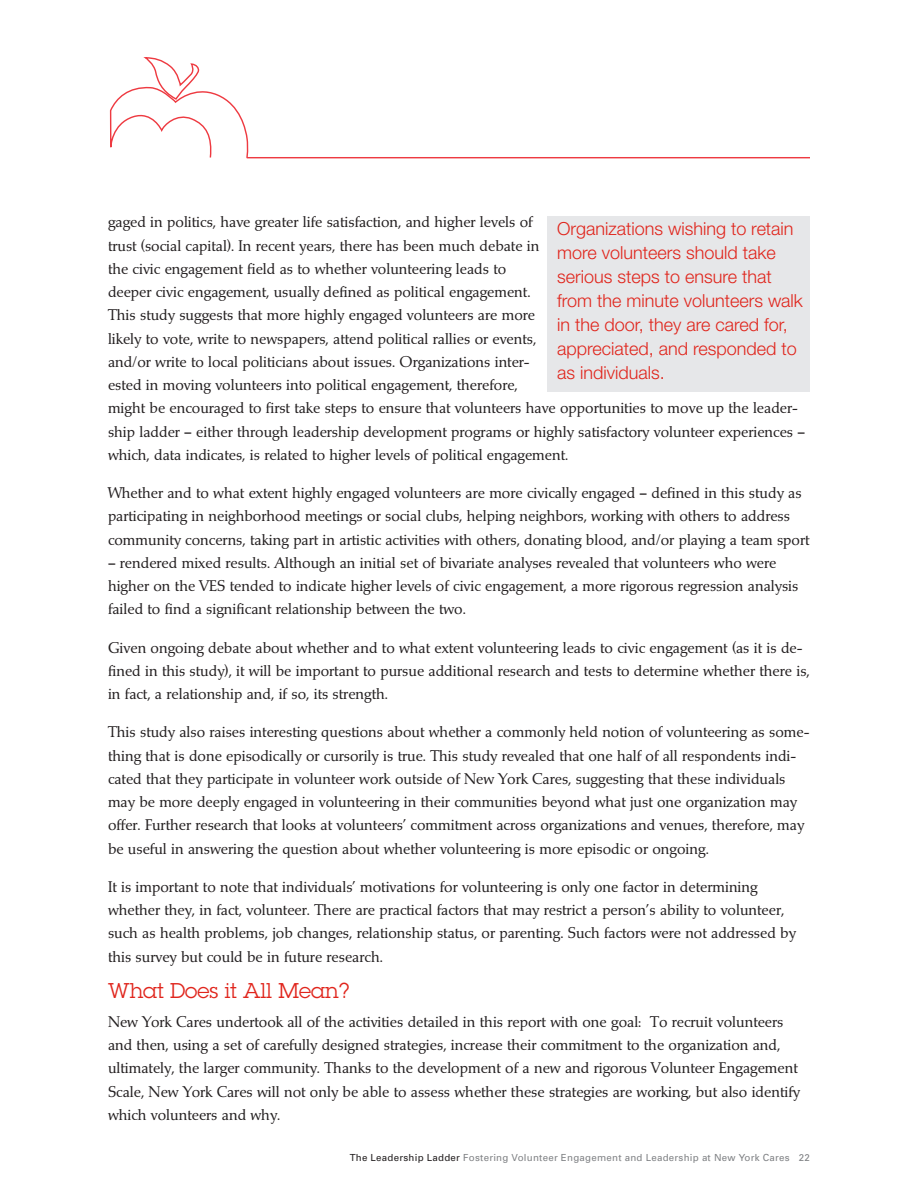
<style>
.page{position:relative;width:918px;height:1188px;background:#fff}
.page>*{position:absolute;margin:0;border:0;box-sizing:border-box;transform-origin:0 0}
.t1{font:21px "Lubalin Graph";color:#e0251c}
.t2{font:300 18px/24px "Helvetica Neue";color:#e0251c}
.t3{font:15px/23.2px "Marath";color:#231f20}
.t4{font:9.75px "Univers";letter-spacing:.025em;color:#808285}
.s1{color:#231f20}
</style>
<div class="page">
<svg style="left:110px;top:57px;width:139px;height:101px"></svg>
<hr style="left:247px;top:157px;width:563px;height:1px;background:#ee3a41">
<div style="left:548px;top:216px;width:262px;height:176px;background:#e6e7e9"></div>
<p class="t3" style="left:108px;top:211px;width:699px">gaged in politics, have greater life satisfaction, and higher levels of<br>trust (social capital). In recent years, there has been much debate in<br>the civic engagement field as to whether volunteering leads to<br>deeper civic engagement, usually defined as political engagement.<br>This study suggests that more highly engaged volunteers are more<br>likely to vote, write to newspapers, attend political rallies or events,<br>and/or write to local politicians about issues. Organizations inter-<br>ested in moving volunteers into political engagement, therefore,<br>might be encouraged to first take steps to ensure that volunteers have opportunities to move up the leader&shy;ship ladder — either through leadership development programs or highly satisfactory volunteer experiences — which, data indicates, is related to higher levels of political engagement.</p>
<p class="t3" style="left:108px;top:481px;width:703px">Whether and to what extent highly engaged volunteers are more civically engaged — defined in this study as participating in neighborhood meetings or social clubs, helping neighbors, working with others to address community concerns, taking part in artistic activities with others, donating blood, and/or playing a team sport</p>
<p class="t3" style="left:108px;top:551px;width:692px">— rendered mixed results. Although an initial set of bivariate analyses revealed that volunteers who were higher on the VES tended to indicate higher levels of civic engagement, a more rigorous regression analysis failed to find a significant relationship between the two.</p>
<p class="t3" style="left:108px;top:636px;width:703px">Given ongoing debate about whether and to what extent volunteering leads to civic engagement (as it is de&shy;fined in this study), it will be important to pursue additional research and tests to determine whether there is, in fact, a relationship and, if so, its strength.</p>
<p class="t3" style="left:108px;top:721px;width:703px">This study also raises interesting questions about whether a commonly held notion of volunteering as some&shy;thing that is done episodically or cursorily is true. This study revealed that one half of all respondents indi&shy;cated that they participate in volunteer work outside of New York Cares, suggesting that these individuals may be more deeply engaged in volunteering in their communities beyond what just one organization may offer. Further research that looks at volunteers’ commitment across organizations and venues, therefore, may be useful in answering the question about whether volunteering is more episodic or ongoing.</p>
<p class="t3" style="left:108px;top:875px;width:689px">It is important to note that individuals’ motivations for volunteering is only one factor in determining whether they, in fact, volunteer. There are practical factors that may restrict a person’s ability to volunteer, such as health problems, job changes, relationship status, or parenting. Such factors were not addressed by this survey but could be in future research.</p>
<h1 class="t1" style="left:108px;top:979px;width:243px">What Does it All Mean?</h1>
<p class="t3" style="left:108px;top:1010px;width:694px">New York Cares undertook all of the activities detailed in this report with one goal: To recruit volunteers and then, using a set of carefully designed strategies, increase their commitment to the organization and, ultimately, the larger community. Thanks to the development of a new and rigorous Volunteer Engagement Scale, New York Cares will not only be able to assess whether these strategies are working, but also identify which volunteers and why.</p>
<p class="t2" style="left:557px;top:218px;width:247px">Organizations wishing to retain more volunteers should take serious steps to ensure that from the minute volunteers walk in the door, they are cared for, appreciated, and responded to as individuals.</p>
<p class="t4" style="left:350px;top:1154px;width:462px"><span class="s1">The Leadership Ladder</span> Fostering Volunteer Engagement and Leadership at New York Cares 22</p>
</div>
